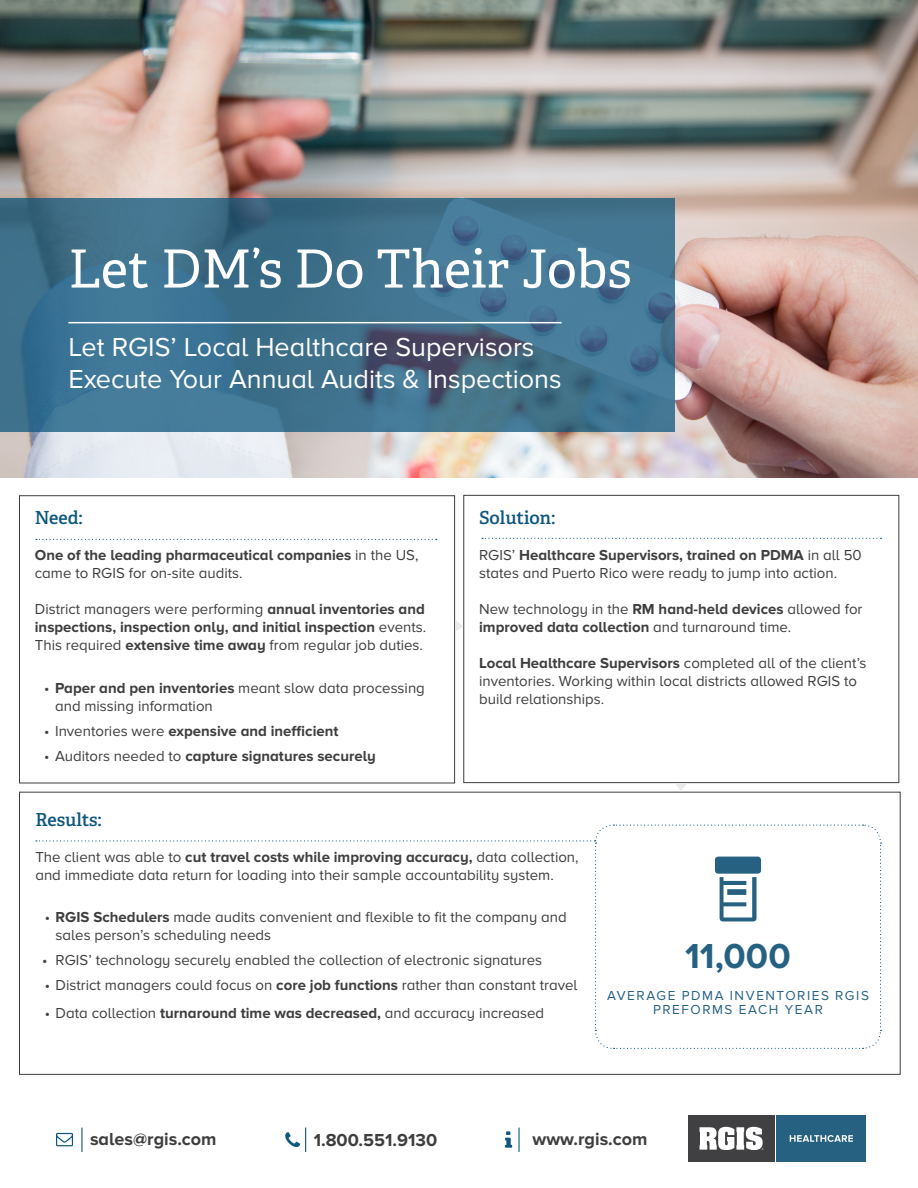
<style>
.page{position:relative;width:918px;height:1188px;background:#fff}
.page>*{position:absolute;margin:0;border:0;box-sizing:border-box;transform-origin:0 0}
.t1{font:52.65px "Adelle CYR";color:#fff}
.t2{font:700 36px "Proxima Nova";color:#266182}
.t3{font:27px/32.4px "Proxima Nova A";color:#fff}
.t4{font:700 18px "Proxima Nova A";color:#3e3e3f}
.t5{font:600 18px "Adelle CYR";color:#0f577d}
.t6{font:15px/18px "Proxima Nova A";color:#3e3e3f}
.t7{font:700 15px/18px "Proxima Nova A";color:#3e3e3f}
.t8{font:13.5px/13.5px "Proxima Nova";letter-spacing:.115em;color:#266182;text-align:center}
.s1{font-weight:400}
.s2{font-weight:700}
</style>
<div class="page">
<hr style="left:81px;top:1128px;width:2px;height:24px;background:#0f577d">
<hr style="left:518px;top:1128px;width:2px;height:24px;background:#0f577d">
<svg style="left:505px;top:1131px;width:7px;height:17px"></svg>
<svg style="left:56px;top:1133px;width:17px;height:13px"></svg>
<svg style="left:285px;top:1128px;width:21px;height:24px"></svg>
<img style="left:0;top:0;width:918px;height:477px">
<svg style="left:0;top:198px;width:675px;height:234px;background:#40718d"></svg>
<hr style="left:68px;top:322px;width:494px;height:1px;background:#fff">
<svg style="left:36px;top:539px;width:401px;height:1px"></svg>
<div style="left:19px;top:495px;width:436px;height:288px;border:1px solid #3e3e3f"></div>
<div style="left:463px;top:495px;width:436px;height:288px;border:1px solid #3e3e3f"></div>
<svg style="left:482px;top:538px;width:399px;height:1px"></svg>
<svg style="left:455px;top:620px;width:9px;height:12px"></svg>
<div style="left:688px;top:1115px;width:86px;height:47px;background:#404042"></div>
<svg style="left:700px;top:1127px;width:64px;height:23px"></svg>
<div style="left:777px;top:1115px;width:89px;height:47px;background:#266182"></div>
<svg style="left:790px;top:1135px;width:63px;height:7px"></svg>
<svg style="left:675px;top:783px;width:13px;height:9px"></svg>
<svg style="left:36px;top:824px;width:846px;height:225px"></svg>
<p class="t1" style="left:68px;top:230px;width:565px">Let DM’s Do Their Jobs</p>
<p class="t3" style="left:68px;top:332px;width:495px">Let RGIS’ Local Healthcare Supervisors<br>Execute Your Annual Audits &amp; Inspections</p>
<p class="t5" style="left:35px;top:505px;width:50px">Need:</p>
<p class="t7" style="left:35px;top:547px;width:385px">One of the leading pharmaceutical companies <span class="s1">in the US, came to RGIS for on-site audits.</span></p>
<p class="t7" style="left:35px;top:601px;width:393px;text-align:justify"><span class="s1">District managers were performing</span> annual inventories and inspections, inspection only, and initial inspection <span class="s1">events.<br>This required</span> extensive time away <span class="s1">from regular job duties.</span></p>
<p class="t6" style="left:55px;top:680px;width:371px;text-indent:-11px">• <span class="s2">Paper and pen inventories</span> meant slow data processing and missing information</p>
<p class="t7" style="left:44px;top:723px;width:296px"><span class="s1">• Inventories were</span> expensive and inefficient</p>
<p class="t7" style="left:44px;top:747px;width:333px"><span class="s1">• Auditors needed to</span> capture signatures securely</p>
<p class="t5" style="left:479px;top:504px;width:78px">Solution:</p>
<p class="t6" style="left:479px;top:546px;width:384px">RGIS’ <span class="s2">Healthcare Supervisors, trained on PDMA</span> in all 50 states and Puerto Rico were ready to jump into action.</p>
<p class="t6" style="left:479px;top:600px;width:385px">New technology in the <span class="s2">RM hand-held devices</span> allowed for <span class="s2">improved data collection</span> and turnaround time.</p>
<p class="t6" style="left:479px;top:654px;width:389px"><span class="s2">Local Healthcare Supervisors</span> completed all of the client’s inventories. Working within local districts allowed RGIS to build relationships.</p>
<p class="t5" style="left:35px;top:806px;width:68px">Results:</p>
<p class="t6" style="left:35px;top:848px;width:545px">The client was able to <span class="s2">cut travel costs while improving accuracy,</span> data collection, and immediate data return for loading into their sample accountability system.</p>
<p class="t6" style="left:56px;top:909px;width:513px;text-indent:-11px">• <span class="s2">RGIS Schedulers</span> made audits convenient and flexible to fit the company and sales person’s scheduling needs</p>
<p class="t6" style="left:42px;top:952px;width:502px">• RGIS’ technology securely enabled the collection of electronic signatures</p>
<p class="t6" style="left:45px;top:976px;width:534px">• District managers could focus on <span class="s2">core job functions</span> rather than constant travel</p>
<p class="t6" style="left:45px;top:1005px;width:501px">• Data collection <span class="s2">turnaround time was decreased,</span> and accuracy increased</p>
<p class="t2" style="left:685px;top:936px;width:107px">11,000</p>
<p class="t8" style="left:607px;top:989px;width:263px">AVERAGE PDMA INVENTORIES RGIS<br>PREFORMS EACH YEAR</p>
<p class="t4" style="left:90px;top:1128px;width:128px">sales@rgis.com</p>
<p class="t4" style="left:314px;top:1130px;width:125px">1.800.551.9130</p>
<p class="t4" style="left:533px;top:1128px;width:116px">www.rgis.com</p>
</div>
